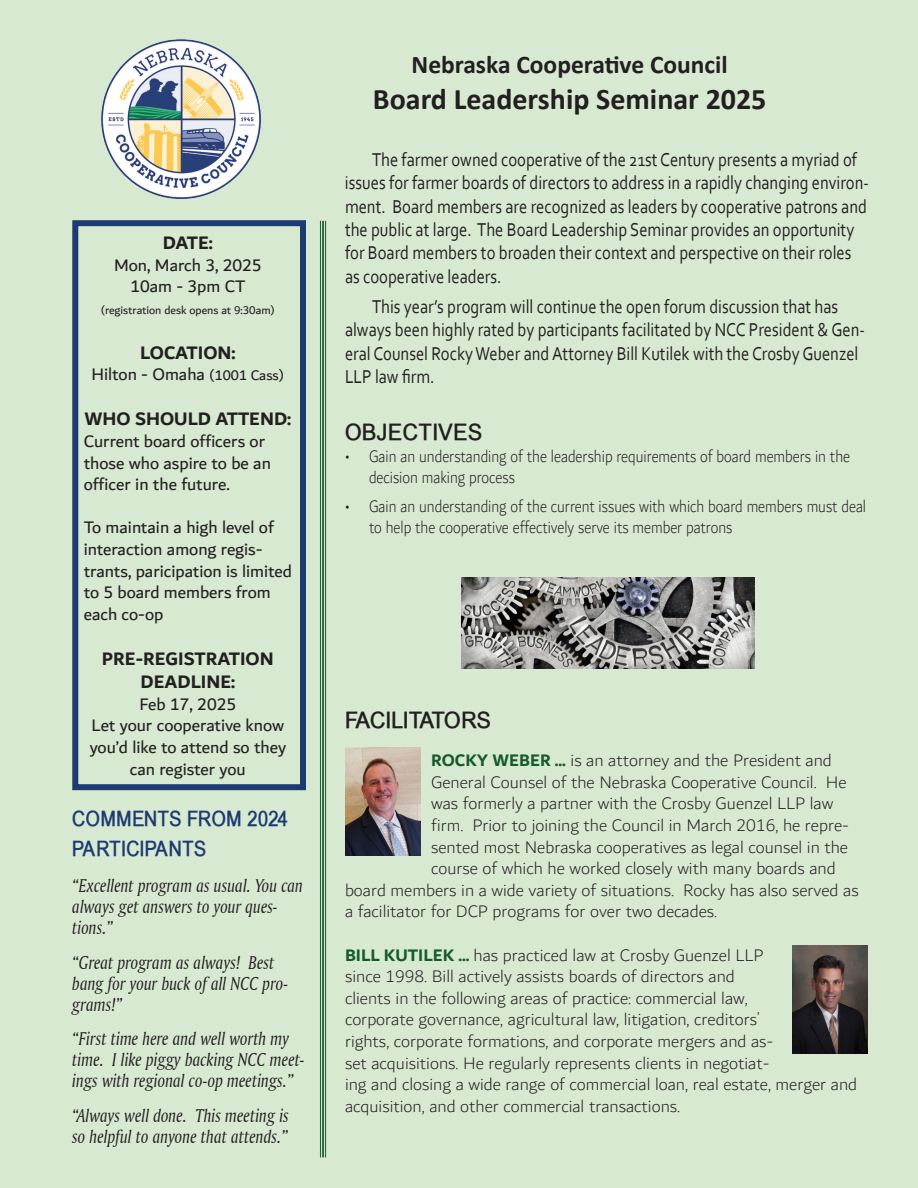
<style>
.page{position:relative;width:918px;height:1188px;background:#d8e9d2}
.page>*{position:absolute;margin:0;border:0;box-sizing:border-box;transform-origin:0 0}
.t1{font:700 30px "Calibri";color:#231f20}
.t2{font:700 25.5px "Calibri";color:#231f20}
.t3{font:700 22.5px "Babel Sans";letter-spacing:-.03em;color:#231f20;scale:1.2 1}
.t4{font:700 22.5px "Babel Sans";color:#231f20;scale:1.2 1}
.t5{font:700 21px/30.6px "Babel Sans";color:#1c3b71;scale:1.1 1}
.t6{font:19.5px/23.4px "Corbel";color:#231f20;scale:.85 1}
.t7{font:19.5px/21px "Amerigo BT Italic A";color:#231f20;scale:.85 1}
.t8{font:700 19.5px/23.4px "Dubai";color:#231f20;text-align:center}
.t9{font:300 18px/21.6px "Dubai";color:#231f20}
.t10{font:18px/21.6px "Dubai";color:#231f20;text-align:center}
.t11{font:300 18px/21.6px "Dubai";color:#231f20;scale:.85 1}
.t12{font:12px "Dubai";color:#231f20}
.s1{font-size:15px}
.s2{font-weight:700;color:#155a2e}
</style>
<div class="page">
<img style="left:345px;top:747px;width:76px;height:108px">
<img style="left:792px;top:946px;width:76px;height:108px">
<div style="left:72px;top:220px;width:234px;height:570px;border:6px solid #1c3b71"></div>
<img style="left:101px;top:39px;width:160px;height:160px">
<hr style="left:325px;top:221px;width:1px;height:936px;background:#155a2e">
<hr style="left:322px;top:221px;width:2px;height:936px;background:#155a2e">
<hr style="left:320px;top:221px;width:1px;height:936px;background:#155a2e">
<img style="left:462px;top:578px;width:293px;height:91px">
<p class="t8" style="left:163px;top:231px;width:51px">DATE:</p>
<p class="t10" style="left:114px;top:254px;width:149px">Mon, March 3, 2025<br>10am - 3pm CT</p>
<p class="t12" style="left:101px;top:303px;width:176px">(registration desk opens at 9:30am)</p>
<p class="t8" style="left:140px;top:340px;width:97px">LOCATION:</p>
<p class="t10" style="left:91px;top:363px;width:194px">Hilton - Omaha <span class="s1">(1001 Cass)</span></p>
<p class="t8" style="left:84px;top:407px;width:208px">WHO SHOULD ATTEND:</p>
<p class="t10" style="left:84px;top:430px;width:189px;text-align:left">Current board officers or those who aspire to be an officer in the future.</p>
<p class="t10" style="left:84px;top:516px;width:210px;text-align:left">To maintain a high level of interaction among regis&shy;trants, paricipation is limited to 5 board members from each co-op</p>
<p class="t8" style="left:102px;top:646px;width:173px">PRE-REGISTRATION<br>DEADLINE:</p>
<p class="t10" style="left:90px;top:693px;width:198px">Feb 17, 2025<br>Let your cooperative know you’d like to attend so they can register you</p>
<p class="t5" style="left:72px;top:803px;width:198px">COMMENTS FROM 2024<br>PARTICIPANTS</p>
<p class="t7" style="left:72px;top:875px;width:273px">“Excellent program as usual. You can always get answers to your ques&shy;tions.”</p>
<p class="t7" style="left:72px;top:951px;width:255px">“Great program as always! Best bang for your buck of all NCC pro&shy;grams!”</p>
<p class="t7" style="left:72px;top:1028px;width:274px">“First time here and well worth my time. I like piggy backing NCC meet&shy;ings with regional co-op meetings.”</p>
<p class="t7" style="left:72px;top:1104px;width:256px">“Always well done. This meeting is so helpful to anyone that attends.”</p>
<h2 class="t2" style="left:412px;top:47px;width:318px">Nebraska Cooperative Council</h2>
<h1 class="t1" style="left:373px;top:78px;width:395px">Board Leadership Seminar 2025</h1>
<p class="t6" style="left:345px;top:147px;width:618px;text-indent:27px">The farmer owned cooperative of the 21st Century presents a myriad of issues for farmer boards of directors to address in a rapidly changing environ&shy;ment. Board members are recognized as leaders by cooperative patrons and the public at large. The Board Leadership Seminar provides an opportunity for Board members to broaden their context and perspective on their roles as cooperative leaders.</p>
<p class="t6" style="left:345px;top:294px;width:613px;text-indent:27px">This year’s program will continue the open forum discussion that has always been highly rated by participants facilitated by NCC President &amp; Gen&shy;eral Counsel Rocky Weber and Attorney Bill Kutilek with the Crosby Guenzel LLP law firm.</p>
<p class="t4" style="left:345px;top:419px;width:116px">OBJECTIVES</p>
<p class="t11" style="left:369px;top:445px;width:568px;text-indent:-24px">• Gain an understanding of the leadership requirements of board members in the decision making process</p>
<p class="t11" style="left:369px;top:495px;width:586px;text-indent:-24px">• Gain an understanding of the current issues with which board members must deal to help the cooperative effectively serve its member patrons</p>
<p class="t3" style="left:345px;top:707px;width:124px">FACILITATORS</p>
<p class="t9" style="left:431px;top:750px;width:402px"><span class="s2">ROCKY WEBER ...</span> is an attorney and the President and</p>
<p class="t9" style="left:431px;top:772px;width:417px">General Counsel of the Nebraska Cooperative Council. He</p>
<p class="t9" style="left:431px;top:793px;width:404px">was formerly a partner with the Crosby Guenzel LLP law</p>
<p class="t9" style="left:431px;top:815px;width:420px">firm. Prior to joining the Council in March 2016, he repre-</p>
<p class="t9" style="left:431px;top:836px;width:419px">sented most Nebraska cooperatives as legal counsel in the</p>
<p class="t9" style="left:431px;top:858px;width:406px">course of which he worked closely with many boards and</p>
<p class="t9" style="left:345px;top:880px;width:515px">board members in a wide variety of situations. Rocky has also served as</p>
<p class="t9" style="left:345px;top:901px;width:374px">a facilitator for DCP programs for over two decades.</p>
<p class="t9" style="left:345px;top:944px;width:514px"><span class="s2">BILL KUTILEK ...</span> has practiced law at Crosby Guenzel LLP<br>since 1998. Bill actively assists boards of directors and<br>clients in the following areas of practice: commercial law,<br>corporate governance, agricultural law, litigation, creditors’<br>rights, corporate formations, and corporate mergers and as-<br>set acquisitions. He regularly represents clients in negotiat-<br>ing and closing a wide range of commercial loan, real estate, merger and acquisition, and other commercial transactions.</p>
</div>
